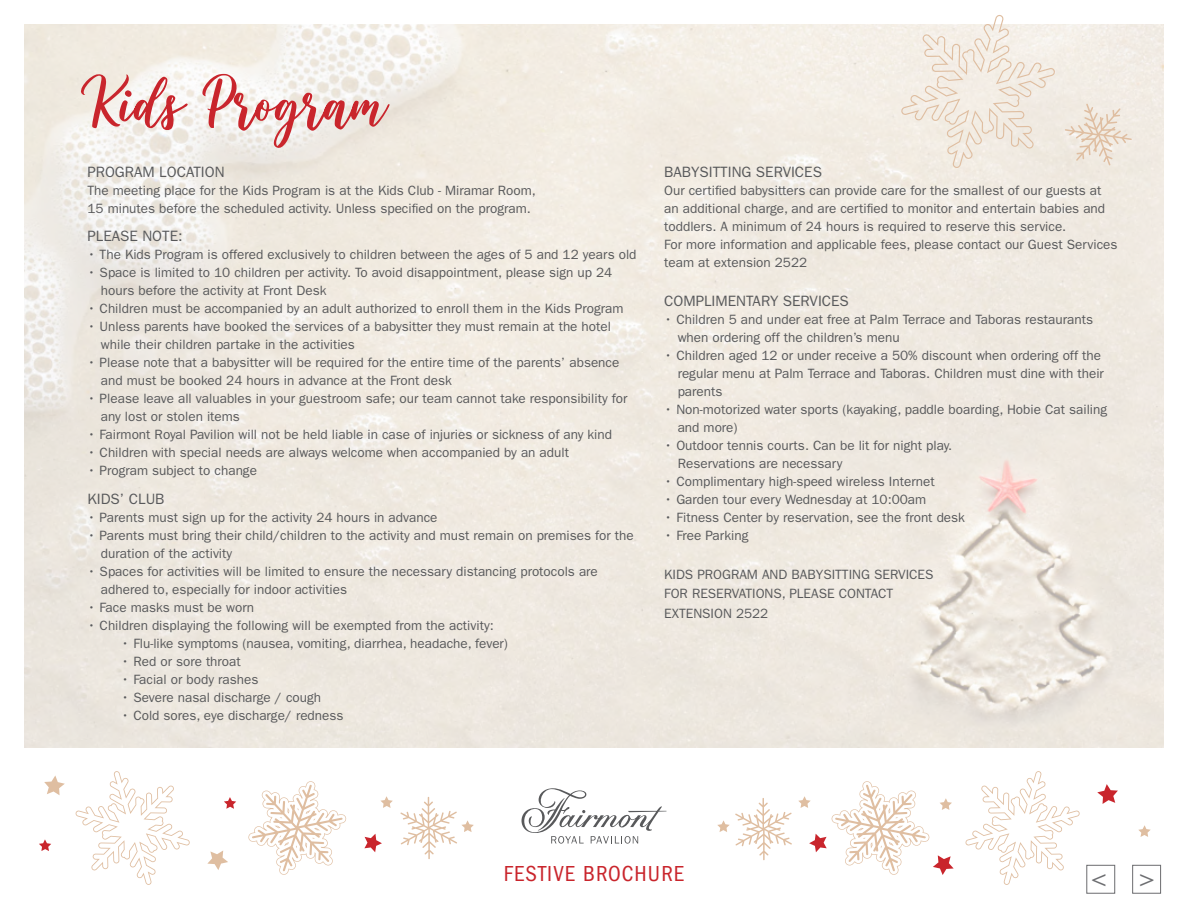
<style>
.page{position:relative;width:1188px;height:918px;background:#fff}
.page>*{position:absolute;margin:0;border:0;box-sizing:border-box;transform-origin:0 0}
.t1{font:27.15px "ITC Franklin Gothic Std";color:#6d6e71}
.t2{font:condensed 22.5px "ITC Franklin Gothic Std";letter-spacing:.05em;color:#c9252c}
.t3{font:15px "ITC Franklin Gothic Std";color:#58595b}
.t4{font:13.5px/18px "ITC Franklin Gothic Std";color:#58595b}
</style>
<div class="page">
<img style="left:25px;top:25px;width:1138px;height:722px">
<svg style="left:901px;top:15px;width:154px;height:153px;background:#f1eae1"></svg>
<svg style="left:1065px;top:104px;width:67px;height:62px;background:#ede2d6"></svg>
<svg style="left:75px;top:771px;width:115px;height:114px"></svg>
<svg style="left:248px;top:781px;width:99px;height:94px"></svg>
<svg style="left:207px;top:850px;width:21px;height:20px"></svg>
<svg style="left:380px;top:796px;width:13px;height:12px"></svg>
<svg style="left:364px;top:834px;width:18px;height:18px"></svg>
<svg style="left:224px;top:797px;width:12px;height:12px"></svg>
<svg style="left:39px;top:839px;width:12px;height:12px"></svg>
<svg style="left:44px;top:775px;width:21px;height:20px"></svg>
<svg style="left:400px;top:797px;width:74px;height:62px"></svg>
<svg style="left:965px;top:771px;width:115px;height:114px"></svg>
<svg style="left:798px;top:781px;width:156px;height:94px"></svg>
<svg style="left:1138px;top:825px;width:13px;height:12px"></svg>
<svg style="left:1097px;top:784px;width:21px;height:20px"></svg>
<svg style="left:717px;top:798px;width:75px;height:62px"></svg>
<div style="left:1086px;top:865px;width:29px;height:29px;border:1px solid #6d6e71"></div>
<div style="left:1132px;top:865px;width:29px;height:29px;border:1px solid #6d6e71"></div>
<svg style="left:521px;top:788px;width:145px;height:56px"></svg>
<svg style="left:81px;top:74px;width:309px;height:75px"></svg>
<p class="t3" style="left:87px;top:163px;width:139px">PROGRAM LOCATION</p>
<p class="t4" style="left:87px;top:181px;width:450px">The meeting place for the Kids Program is at the Kids Club - Miramar Room,<br>15 minutes before the scheduled activity. Unless specified on the program.</p>
<p class="t3" style="left:87px;top:227px;width:97px">PLEASE NOTE:</p>
<p class="t4" style="left:87px;top:246px;width:551px">• The Kids Program is offered exclusively to children between the ages of 5 and 12 years old</p>
<p class="t4" style="left:101px;top:264px;width:513px;text-indent:-14px">• Space is limited to 10 children per activity. To avoid disappointment, please sign up 24 hours before the activity at Front Desk</p>
<p class="t4" style="left:87px;top:300px;width:537px">• Children must be accompanied by an adult authorized to enroll them in the Kids Program</p>
<p class="t4" style="left:101px;top:318px;width:512px;text-indent:-14px">• Unless parents have booked the services of a babysitter they must remain at the hotel while their children partake in the activities</p>
<p class="t4" style="left:101px;top:354px;width:520px;text-indent:-14px">• Please note that a babysitter will be required for the entire time of the parents’ absence and must be booked 24 hours in advance at the Front desk</p>
<p class="t4" style="left:101px;top:390px;width:528px;text-indent:-14px">• Please leave all valuables in your guestroom safe; our team cannot take responsibility for any lost or stolen items</p>
<p class="t4" style="left:87px;top:426px;width:526px">• Fairmont Royal Pavilion will not be held liable in case of injuries or sickness of any kind</p>
<p class="t4" style="left:87px;top:444px;width:483px">• Children with special needs are always welcome when accompanied by an adult</p>
<p class="t4" style="left:87px;top:462px;width:171px">• Program subject to change</p>
<p class="t3" style="left:87px;top:490px;width:79px">KIDS’ CLUB</p>
<p class="t4" style="left:87px;top:508px;width:352px">• Parents must sign up for the activity 24 hours in advance</p>
<p class="t4" style="left:101px;top:526px;width:534px;text-indent:-14px">• Parents must bring their child/children to the activity and must remain on premises for the duration of the activity</p>
<p class="t4" style="left:101px;top:562px;width:498px;text-indent:-14px">• Spaces for activities will be limited to ensure the necessary distancing protocols are adhered to, especially for indoor activities</p>
<p class="t4" style="left:87px;top:598px;width:168px">• Face masks must be worn</p>
<p class="t4" style="left:87px;top:616px;width:408px">• Children displaying the following will be exempted from the activity:</p>
<p class="t4" style="left:121px;top:634px;width:388px">• Flu-like symptoms (nausea, vomiting, diarrhea, headache, fever)</p>
<p class="t4" style="left:121px;top:652px;width:121px">• Red or sore throat</p>
<p class="t4" style="left:121px;top:670px;width:139px">• Facial or body rashes</p>
<p class="t4" style="left:121px;top:688px;width:201px">• Severe nasal discharge / cough</p>
<p class="t4" style="left:121px;top:706px;width:224px">• Cold sores, eye discharge/ redness</p>
<p class="t3" style="left:664px;top:163px;width:159px">BABYSITTING SERVICES</p>
<p class="t4" style="left:664px;top:181px;width:455px">Our certified babysitters can provide care for the smallest of our guests at an additional charge, and are certified to monitor and entertain babies and toddlers. A minimum of 24 hours is required to reserve this service.<br>For more information and applicable fees, please contact our Guest Services team at extension 2522</p>
<p class="t3" style="left:664px;top:292px;width:186px">COMPLIMENTARY SERVICES</p>
<p class="t4" style="left:678px;top:310px;width:417px;text-indent:-14px">• Children 5 and under eat free at Palm Terrace and Taboras restaurants when ordering off the children’s menu</p>
<p class="t4" style="left:678px;top:346px;width:428px;text-indent:-14px">• Children aged 12 or under receive a 50% discount when ordering off the regular menu at Palm Terrace and Taboras. Children must dine with their parents</p>
<p class="t4" style="left:678px;top:400px;width:431px;text-indent:-14px">• Non-motorized water sports (kayaking, paddle boarding, Hobie Cat sailing and more)</p>
<p class="t4" style="left:678px;top:436px;width:276px;text-indent:-14px">• Outdoor tennis courts. Can be lit for night play.<br>Reservations are necessary</p>
<p class="t4" style="left:664px;top:472px;width:272px">• Complimentary high-speed wireless Internet</p>
<p class="t4" style="left:664px;top:490px;width:264px">• Garden tour every Wednesday at 10:00am</p>
<p class="t4" style="left:664px;top:508px;width:302px">• Fitness Center by reservation, see the front desk</p>
<p class="t4" style="left:664px;top:526px;width:86px">• Free Parking</p>
<p class="t4" style="left:664px;top:564px;width:271px;line-height:19.5px">KIDS PROGRAM AND BABYSITTING SERVICES<br>FOR RESERVATIONS, PLEASE CONTACT<br>EXTENSION 2522</p>
<h2 class="t2" style="left:504px;top:861px;width:170px">FESTIVE BROCHURE</h2>
<h1 class="t1" style="left:1091px;top:863px;width:66px">&lt; &gt;</h1>
</div>
